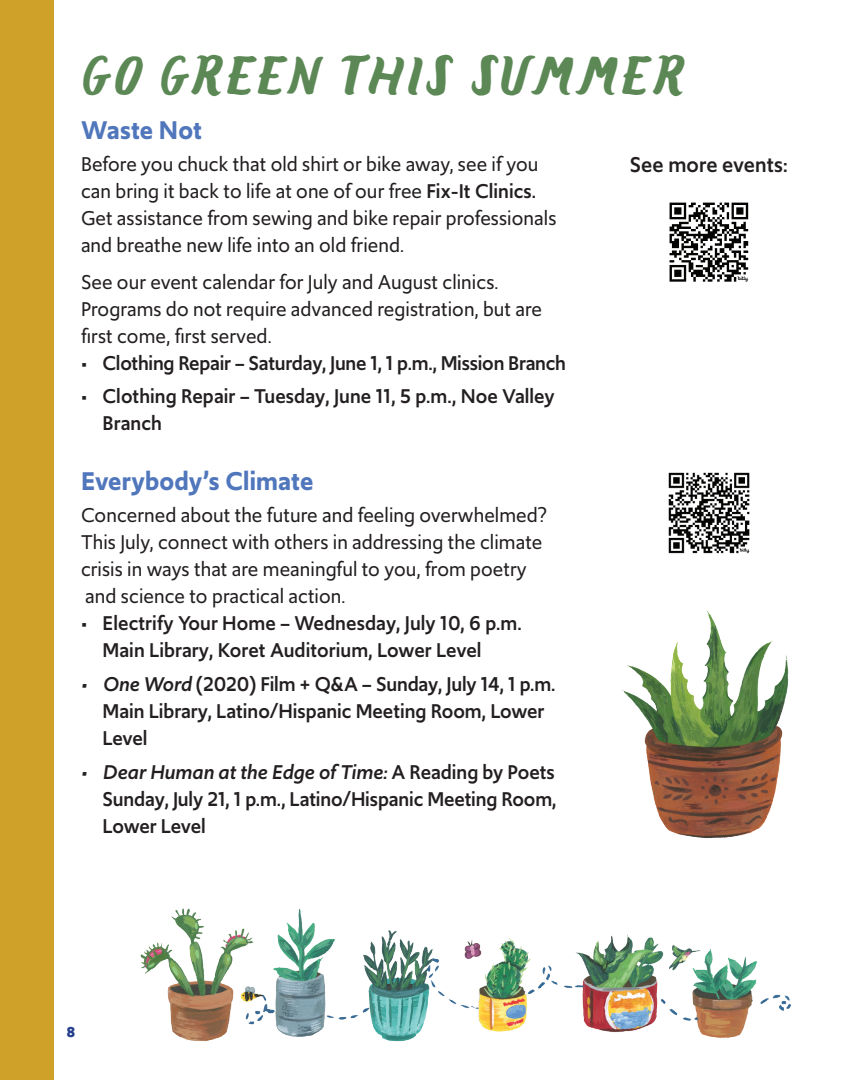
<style>
.page{position:relative;width:864px;height:1080px;background:#fff}
.page>*{position:absolute;margin:0;border:0;box-sizing:border-box;transform-origin:0 0}
.t1{font:italic 700 45px "Sendy Stride 24";letter-spacing:-.035em;color:#5b8855}
.t2{font:600 27px "Upgrade";letter-spacing:.005em;color:#5076bb}
.t3{font:500 22.5px "Upgrade";letter-spacing:.005em;color:#231f20}
.t4{font:21px/27px "Upgrade";letter-spacing:.005em;color:#231f20}
.t5{font:500 21px/27px "Upgrade";letter-spacing:-.005em;color:#231f20}
.t6{font:700 15px "Upgrade";color:#253f8e}
.s1{font-weight:500}
.s2{font-style:italic}
</style>
<div class="page">
<div style="left:0;top:0;width:54px;height:1080px;background:#d0a128"></div>
<img style="left:140px;top:908px;width:651px;height:134px">
<img style="left:669px;top:202px;width:80px;height:80px">
<img style="left:668px;top:472px;width:82px;height:82px">
<img style="left:622px;top:611px;width:167px;height:227px">
<h1 class="t1" style="left:81px;top:49px;width:607px">GO GREEN THIS SUMMER</h1>
<p class="t2" style="left:81px;top:112px;width:123px">Waste Not</p>
<p class="t4" style="left:81px;top:151px;width:477px">Before you chuck that old shirt or bike away, see if you can bring it back to life at one of our free <span class="s1">Fix-It Clinics.<br></span>Get assistance from sewing and bike repair professionals and breathe new life into an old friend.</p>
<p class="t4" style="left:81px;top:268px;width:463px">See our event calendar for July and August clinics.<br>Programs do not require advanced registration, but are first come, first served.</p>
<p class="t5" style="left:81px;top:349px;width:487px">• Clothing Repair – Saturday, June 1, 1 p.m., Mission Branch</p>
<p class="t5" style="left:103px;top:383px;width:454px;text-indent:-22px">• Clothing Repair – Tuesday, June 11, 5 p.m., Noe Valley<br>Branch</p>
<p class="t3" style="left:630px;top:150px;width:159px">See more events:</p>
<p class="t2" style="left:81px;top:464px;width:234px">Everybody’s Climate</p>
<p class="t4" style="left:81px;top:502px;width:468px">Concerned about the future and feeling overwhelmed?<br>This July, connect with others in addressing the climate crisis in ways that are meaningful to you, from poetry and science to practical action.</p>
<p class="t5" style="left:103px;top:610px;width:421px;text-indent:-22px">• Electrify Your Home – Wednesday, July 10, 6 p.m.<br>Main Library, Koret Auditorium, Lower Level</p>
<p class="t5" style="left:103px;top:671px;width:454px;text-indent:-22px"><span class="s2">• One Word</span> (2020) Film + Q&amp;A – Sunday, July 14, 1 p.m.<br>Main Library, Latino/Hispanic Meeting Room, Lower<br>Level</p>
<p class="t5" style="left:103px;top:759px;width:455px;text-align:justify;text-indent:-22px"><span class="s2">• Dear Human at the Edge of Time:</span> A Reading by Poets Sunday, July 21, 1 p.m., Latino/Hispanic Meeting Room, Lower Level</p>
<p class="t6" style="left:67px;top:1022px;width:10px">8</p>
</div>
